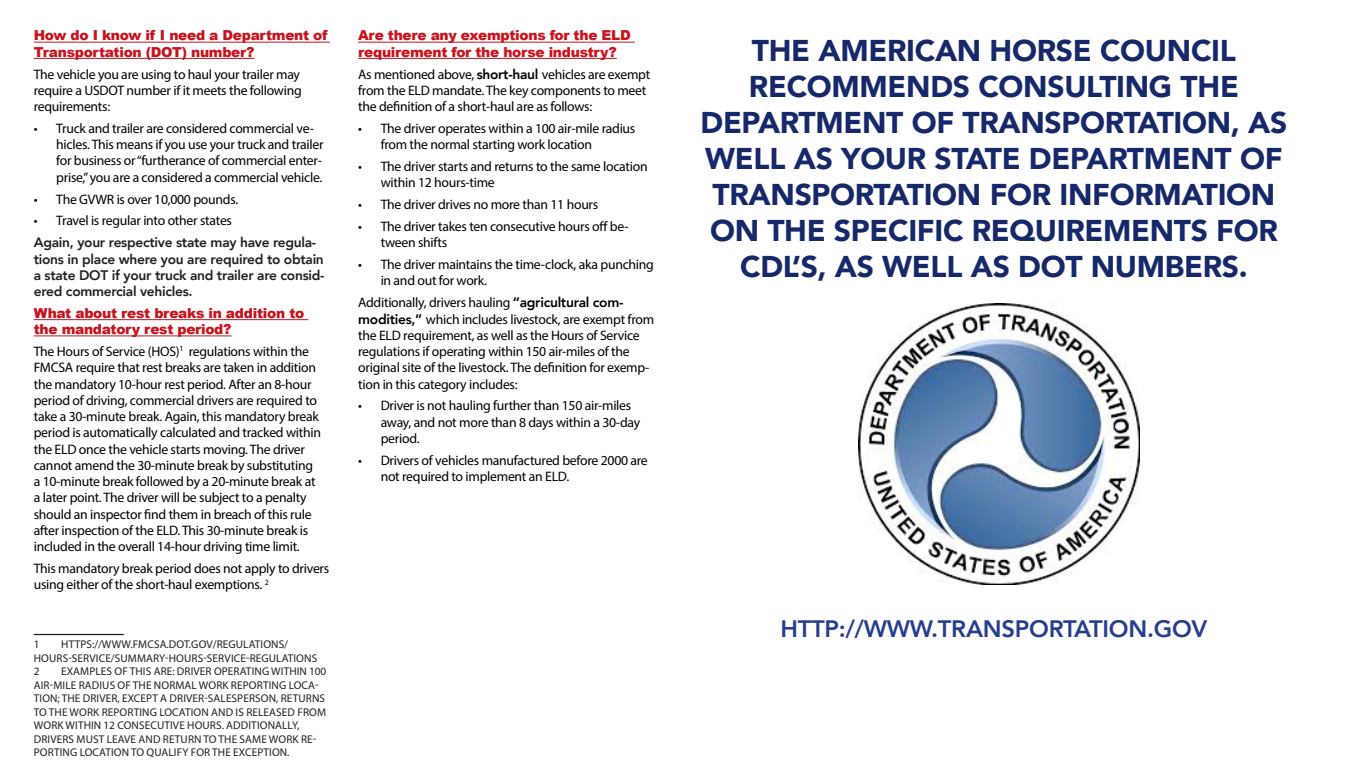
<style>
.page{position:relative;width:1350px;height:765px;background:#fff}
.page>*{position:absolute;margin:0;border:0;box-sizing:border-box;transform-origin:0 0}
.t1{font:900 30px/36px "Avenir";letter-spacing:-.01em;color:#152869;text-align:center}
.Heads{font:800 23.75px "Avenir";letter-spacing:-.01em;color:#253f8e}
.Body{font:13.75px/16.2px "Myriad Pro";letter-spacing:-.02em;color:#000}
.Body-2{font:800 13.75px/16.2px "Avenir";letter-spacing:-.02em;color:#231f20}
.Body-3{font:900 13.75px/16.2px "Arial";letter-spacing:-.02em;color:#c8141f}
.Body-4{font:900 13.75px/16.2px "Arial";letter-spacing:-.02em;color:#cb141e}
.t2{font:11.25px/13.5px "Myriad Pro";letter-spacing:.01em;color:#231f20;text-align:center}
.s1{font-family:"Avenir";font-weight:800}
</style>
<div class="page">
<hr style="left:34px;top:42px;width:296px;height:1px;background:#c8141f">
<hr style="left:34px;top:58px;width:220px;height:1px;background:#c8141f">
<hr style="left:34px;top:319px;width:274px;height:1px;background:#c8141f">
<hr style="left:34px;top:335px;width:198px;height:1px;background:#c8141f">
<hr style="left:34px;top:634px;width:90px;height:1px;background:#231f20">
<hr style="left:358px;top:42px;width:277px;height:1px;background:#cb141e">
<hr style="left:358px;top:58px;width:259px;height:1px;background:#cb141e">
<img style="left:858px;top:304px;width:282px;height:281px">
<p class="Body-3" style="left:34px;top:27px;width:295px">How do I know if I need a Department of<br>Transportation (DOT) number?</p>
<p class="Body" style="left:34px;top:66px;width:270px;text-align:justify">The vehicle you are using to haul your trailer may require a USDOT number if it meets the following requirements:</p>
<p class="Body" style="left:56px;top:120px;width:269px;text-indent:-22px">• Truck and trailer are considered commercial ve&shy;hicles. This means if you use your truck and trailer for business or “furtherance of commercial enter&shy;prise,” you are a considered a commercial vehicle.</p>
<p class="Body" style="left:34px;top:191px;width:206px">• The GVWR is over 10,000 pounds.</p>
<p class="Body" style="left:34px;top:212px;width:200px">• Travel is regular into other states</p>
<p class="Body-2" style="left:34px;top:234px;width:292px">Again, your respective state may have regula&shy;tions in place where you are required to obtain a state DOT if your truck and trailer are consid&shy;ered commercial vehicles.</p>
<p class="Body-3" style="left:34px;top:304px;width:272px">What about rest breaks in addition to the mandatory rest period?</p>
<p class="Body" style="left:34px;top:343px;width:289px">The Hours of Service (HOS)<sup>1</sup> regulations within the FMCSA require that rest breaks are taken in addition the mandatory 10-hour rest period. After an 8-hour period of driving, commercial drivers are required to take a 30-minute break. Again, this mandatory break period is automatically calculated and tracked within the ELD once the vehicle starts moving. The driver cannot amend the 30-minute break by substituting a 10-minute break followed by a 20-minute break at a later point. The driver will be subject to a penalty should an inspector find them in breach of this rule after inspection of the ELD. This 30-minute break is included in the overall 14-hour driving time limit.</p>
<p class="Body" style="left:34px;top:560px;width:297px">This mandatory break period does not apply to drivers using either of the short-haul exemptions. <sup>2</sup></p>
<p class="t2" style="left:34px;top:637px;width:285px">HTTPS://WWW.FMCSA.DOT.GOV/REGULATIONS/<br>HOURS-SERVICE/SUMMARY-HOURS-SERVICE-REGULATIONS</p>
<p class="t2" style="left:34px;top:664px;width:7px">2</p>
<p class="t2" style="left:34px;top:637px;width:7px">1</p>
<p class="t2" style="left:34px;top:664px;width:294px;text-align:left;text-indent:27px">EXAMPLES OF THIS ARE: DRIVER OPERATING WITHIN 100<br>AIR-MILE RADIUS OF THE NORMAL WORK REPORTING LOCA-TION; THE DRIVER, EXCEPT A DRIVER-SALESPERSON, RETURNS TO THE WORK REPORTING LOCATION AND IS RELEASED FROM WORK WITHIN 12 CONSECUTIVE HOURS. ADDITIONALLY, DRIVERS MUST LEAVE AND RETURN TO THE SAME WORK RE-PORTING LOCATION TO QUALIFY FOR THE EXCEPTION.</p>
<p class="Body-4" style="left:358px;top:27px;width:274px">Are there any exemptions for the ELD requirement for the horse industry?</p>
<p class="Body" style="left:358px;top:66px;width:294px">As mentioned above, <span class="s1">short-haul</span> vehicles are exempt from the ELD mandate. The key components to meet the definition of a short-haul are as follows:</p>
<p class="Body" style="left:381px;top:120px;width:256px;text-indent:-22px">• The driver operates within a 100 air-mile radius from the normal starting work location</p>
<p class="Body" style="left:381px;top:158px;width:268px;text-indent:-22px">• The driver starts and returns to the same location within 12 hours-time</p>
<p class="Body" style="left:358px;top:196px;width:242px">• The driver drives no more than 11 hours</p>
<p class="Body" style="left:381px;top:218px;width:249px;text-indent:-22px">• The driver takes ten consecutive hours off be&shy;tween shifts</p>
<p class="Body" style="left:381px;top:256px;width:275px;text-indent:-22px">• The driver maintains the time-clock, aka punching in and out for work.</p>
<p class="Body" style="left:358px;top:294px;width:297px">Additionally, drivers hauling <span class="s1">“agricultural com&shy;modities,”</span> which includes livestock, are exempt from the ELD requirement, as well as the Hours of Service regulations if operating within 150 air-miles of the original site of the livestock. The definition for exemp&shy;tion in this category includes:</p>
<p class="Body" style="left:381px;top:397px;width:261px;text-indent:-22px">• Driver is not hauling further than 150 air-miles away, and not more than 8 days within a 30-day period.</p>
<p class="Body" style="left:381px;top:452px;width:269px;text-indent:-22px">• Drivers of vehicles manufactured before 2000 are not required to implement an ELD.</p>
<p class="t1" style="left:701px;top:31px;width:588px">THE AMERICAN HORSE COUNCIL<br>RECOMMENDS CONSULTING THE<br>DEPARTMENT OF TRANSPORTATION, AS<br>WELL AS YOUR STATE DEPARTMENT OF<br>TRANSPORTATION FOR INFORMATION<br>ON THE SPECIFIC REQUIREMENTS FOR<br>CDL’S, AS WELL AS DOT NUMBERS.</p>
<p class="Heads" style="left:780px;top:610px;width:428px">HTTP://WWW.TRANSPORTATION.GOV</p>
</div>
